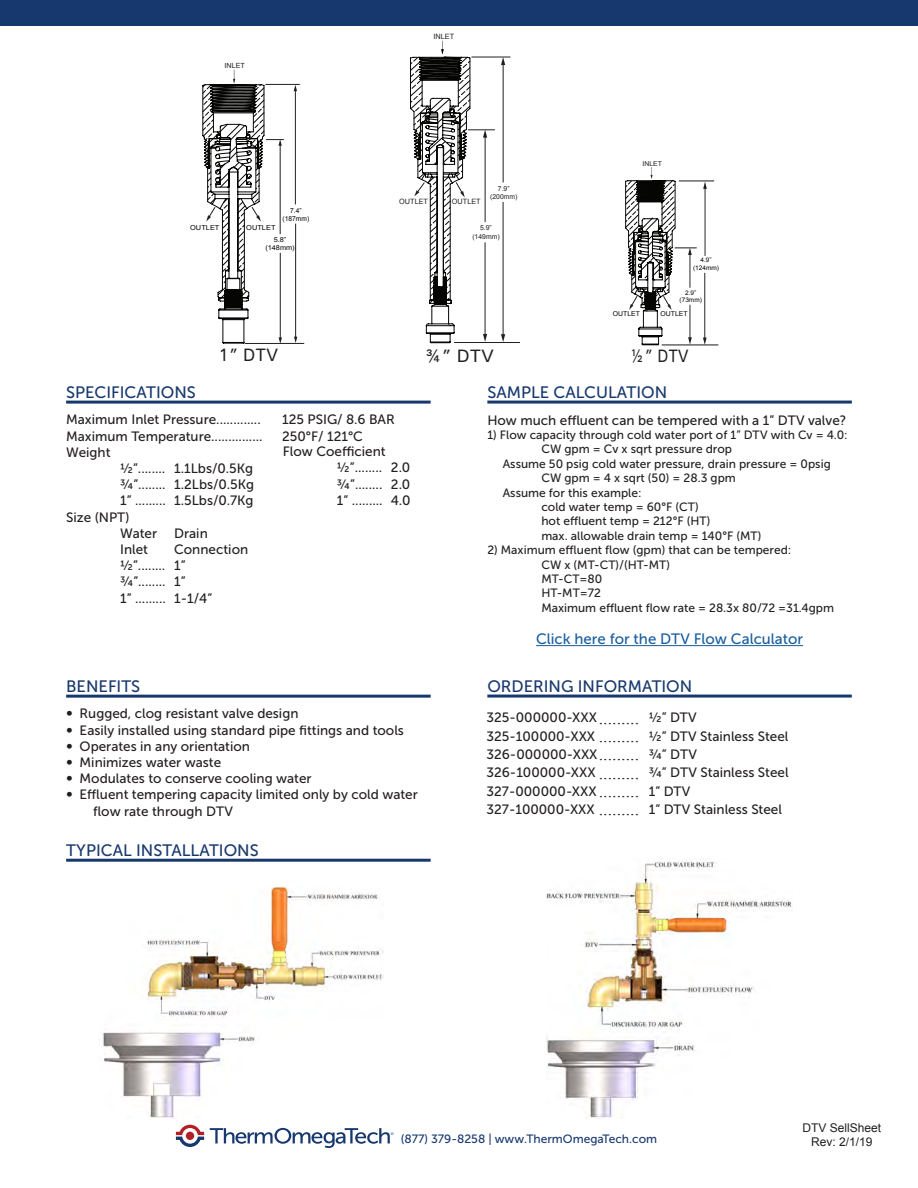
<style>
.page{position:relative;width:918px;height:1188px;background:#fff}
.page>*{position:absolute;margin:0;border:0;box-sizing:border-box;transform-origin:0 0}
.t1{font:18px "Times New Roman";color:#231f20}
.t2{font:500 18px "Univers";color:#231f20;scale:.94 1}
.t3{font:500 18px "Univers";color:#231f20}
.t4{font:500 18px "Univers";color:#231f20;scale:.85 1}
.t5{font:16.5px "Museo Sans 500";color:#17386e}
.t6{font:15px "Museo Sans 500";color:#175d9e}
.t7{font:13.5px/16.2px "Museo Sans 500";color:#231f20}
.t8{font:12px "Museo Sans 500";color:#231f20}
.t9{font:12px "Museo Sans 500";color:#17386e}
.t10{font:12px "Arial";color:#231f20}
.t11{font:7.35px "Arial";color:#231f20}
.t12{font:7.05px "Arial";color:#231f20}
.t13{font:6.9px "Arial";color:#040503;scale:1.08 1}
.t14{font:6.75px/8.2px "Arial";color:#231f20;text-align:center}
.t15{font:6.75px/8.2px "Arial";color:#040503;text-align:center}
.t16{font:6.75px/8.2px "Arial";color:#040503;text-align:center;scale:1.08 1}
.t17{font:6.3px/7.5px "Arial";color:#040503;text-align:center}
.s1{font-family:"Univers";font-weight:500}
</style>
<div class="page">
<div style="left:0;top:0;width:918px;height:26px;background:#17386e"></div>
<svg style="left:176px;top:1125px;width:28px;height:22px"></svg>
<svg style="left:210px;top:1128px;width:184px;height:20px"></svg>
<hr style="left:66px;top:401px;width:365px;height:3px;background:#17386e">
<hr style="left:66px;top:859px;width:365px;height:3px;background:#17386e">
<hr style="left:66px;top:695px;width:365px;height:3px;background:#17386e">
<hr style="left:536px;top:645px;width:267px;height:1px;background:#175d9e">
<hr style="left:487px;top:401px;width:365px;height:3px;background:#17386e">
<hr style="left:487px;top:695px;width:365px;height:3px;background:#17386e">
<hr style="left:265px;top:84px;width:35px;height:1px;background:#231f20">
<hr style="left:295px;top:90px;width:1px;height:114px;background:#231f20">
<svg style="left:294px;top:85px;width:3px;height:6px"></svg>
<hr style="left:295px;top:224px;width:1px;height:114px;background:#231f20">
<svg style="left:294px;top:337px;width:3px;height:6px"></svg>
<hr style="left:245px;top:343px;width:59px;height:1px;background:#231f20">
<svg style="left:202px;top:70px;width:82px;height:274px"></svg>
<hr style="left:471px;top:57px;width:39px;height:1px;background:#231f20">
<hr style="left:454px;top:342px;width:66px;height:1px;background:#231f20">
<hr style="left:503px;top:64px;width:1px;height:118px;background:#231f20">
<svg style="left:501px;top:57px;width:4px;height:8px"></svg>
<hr style="left:503px;top:202px;width:1px;height:134px;background:#231f20">
<svg style="left:501px;top:334px;width:4px;height:8px"></svg>
<svg style="left:410px;top:41px;width:85px;height:302px"></svg>
<img style="left:102px;top:886px;width:282px;height:233px">
<img style="left:547px;top:861px;width:245px;height:258px">
<hr style="left:679px;top:181px;width:35px;height:1px;background:#231f20">
<hr style="left:662px;top:345px;width:56px;height:1px;background:#231f20">
<hr style="left:705px;top:188px;width:1px;height:68px;background:#231f20">
<svg style="left:703px;top:182px;width:4px;height:7px"></svg>
<hr style="left:705px;top:273px;width:1px;height:66px;background:#231f20">
<svg style="left:703px;top:338px;width:4px;height:7px"></svg>
<svg style="left:625px;top:167px;width:72px;height:178px"></svg>
<p class="t12" style="left:225px;top:61px;width:22px">INLET</p>
<p class="t15" style="left:283px;top:207px;width:28px">7.4” (187mm)</p>
<p class="t13" style="left:190px;top:223px;width:29px">OUTLET</p>
<p class="t13" style="left:246px;top:223px;width:29px">OUTLET</p>
<p class="t16" style="left:265px;top:236px;width:29px">5.8” (148mm)</p>
<p class="t11" style="left:433px;top:31px;width:22px">INLET</p>
<p class="t11" style="left:399px;top:197px;width:30px">OUTLET</p>
<p class="t11" style="left:452px;top:197px;width:30px">OUTLET</p>
<p class="t14" style="left:490px;top:185px;width:29px">7.9” (200mm)</p>
<p class="t14" style="left:472px;top:224px;width:29px">5.9” (149mm)</p>
<p class="t14" style="left:643px;top:160px;width:21px">INLET</p>
<p class="t17" style="left:693px;top:256px;width:27px">4.9” (124mm)</p>
<p class="t17" style="left:680px;top:289px;width:24px">2.9” (73mm)</p>
<p class="t15" style="left:613px;top:310px;width:29px">OUTLET</p>
<p class="t15" style="left:660px;top:309px;width:29px">OUTLET</p>
<p class="t2" style="left:219px;top:344px;width:65px">1” DTV</p>
<p class="t3" style="left:424px;top:345px;width:72px">¾” DTV</p>
<p class="t4" style="left:630px;top:345px;width:71px">½” DTV</p>
<p class="t5" style="left:66px;top:383px;width:131px">SPECIFICATIONS</p>
<p class="t7" style="left:66px;top:412px;width:196px">Maximum Inlet Pressure.............</p>
<p class="t7" style="left:282px;top:412px;width:114px">125 PSIG/ 8.6 BAR</p>
<p class="t7" style="left:66px;top:428px;width:198px">Maximum Temperature...............</p>
<p class="t7" style="left:282px;top:428px;width:82px">250°F/ 121°C</p>
<p class="t7" style="left:66px;top:444px;width:46px">Weight</p>
<p class="t7" style="left:120px;top:460px;width:134px">½”........ 1.1Lbs/0.5Kg</p>
<p class="t7" style="left:120px;top:476px;width:136px">¾”........ 1.2Lbs/0.5Kg</p>
<p class="t7" style="left:120px;top:493px;width:135px">1” ......... 1.5Lbs/0.7Kg</p>
<p class="t7" style="left:66px;top:509px;width:65px">Size (NPT)</p>
<p class="t7" style="left:120px;top:525px;width:39px">Water</p>
<p class="t7" style="left:174px;top:525px;width:35px">Drain</p>
<p class="t7" style="left:120px;top:541px;width:29px">Inlet</p>
<p class="t7" style="left:174px;top:541px;width:76px">Connection</p>
<p class="t7" style="left:120px;top:557px;width:67px">½”........ 1”</p>
<p class="t7" style="left:120px;top:574px;width:67px">¾”........ 1”</p>
<p class="t7" style="left:120px;top:590px;width:94px">1” ......... 1-1/4”</p>
<p class="t7" style="left:283px;top:444px;width:104px">Flow Coefficient</p>
<p class="t7" style="left:337px;top:460px;width:75px">½”........ 2.0</p>
<p class="t7" style="left:337px;top:476px;width:75px">¾”........ 2.0</p>
<p class="t7" style="left:337px;top:492px;width:75px">1” ......... 4.0</p>
<p class="t5" style="left:66px;top:677px;width:76px">BENEFITS</p>
<p class="t7" style="left:66px;top:706px;width:234px"><span class="s1">•</span> Rugged, clog resistant valve design</p>
<p class="t7" style="left:66px;top:722px;width:339px"><span class="s1">•</span> Easily installed using standard pipe fittings and tools</p>
<p class="t7" style="left:66px;top:738px;width:185px"><span class="s1">•</span> Operates in any orientation</p>
<p class="t7" style="left:66px;top:754px;width:157px"><span class="s1">•</span> Minimizes water waste</p>
<p class="t7" style="left:66px;top:771px;width:247px"><span class="s1">•</span> Modulates to conserve cooling water</p>
<p class="t7" style="left:93px;top:787px;width:326px;text-indent:-27px"><span class="s1">•</span> Effluent tempering capacity limited only by cold water flow rate through DTV</p>
<p class="t5" style="left:66px;top:841px;width:194px">TYPICAL INSTALLATIONS</p>
<p class="t5" style="left:487px;top:383px;width:181px">SAMPLE CALCULATION</p>
<p class="t7" style="left:487px;top:412px;width:361px">How much effluent can be tempered with a 1” DTV valve?</p>
<p class="t8" style="left:487px;top:428px;width:362px">1) Flow capacity through cold water port of 1” DTV with Cv = 4.0:</p>
<p class="t8" style="left:541px;top:443px;width:192px">CW gpm = Cv x sqrt pressure drop</p>
<p class="t8" style="left:503px;top:457px;width:330px">Assume 50 psig cold water pressure, drain pressure = 0psig</p>
<p class="t8" style="left:541px;top:471px;width:196px">CW gpm = 4 x sqrt (50) = 28.3 gpm</p>
<p class="t8" style="left:503px;top:486px;width:140px">Assume for this example:</p>
<p class="t8" style="left:541px;top:500px;width:159px">cold water temp = 60°F (CT)</p>
<p class="t8" style="left:541px;top:515px;width:170px">hot effluent temp = 212°F (HT)</p>
<p class="t8" style="left:541px;top:529px;width:221px">max. allowable drain temp = 140°F (MT)</p>
<p class="t8" style="left:487px;top:543px;width:306px">2) Maximum effluent flow (gpm) that can be tempered:</p>
<p class="t8" style="left:541px;top:558px;width:130px">CW x (MT-CT)/(HT-MT)</p>
<p class="t8" style="left:541px;top:572px;width:62px">MT-CT=80</p>
<p class="t8" style="left:541px;top:587px;width:61px">HT-MT=72</p>
<p class="t8" style="left:541px;top:601px;width:294px">Maximum effluent flow rate = 28.3x 80/72 =31.4gpm</p>
<p class="t6" style="left:536px;top:631px;width:268px">Click here for the DTV Flow Calculator</p>
<p class="t5" style="left:487px;top:677px;width:207px">ORDERING INFORMATION</p>
<p class="t7" style="left:487px;top:710px;width:112px">325-000000-XXX</p>
<p class="t1" style="left:599px;top:705px;width:42px">.........</p>
<p class="t7" style="left:487px;top:728px;width:110px">325-100000-XXX</p>
<p class="t1" style="left:599px;top:724px;width:42px">.........</p>
<p class="t7" style="left:487px;top:746px;width:113px">326-000000-XXX</p>
<p class="t1" style="left:599px;top:742px;width:42px">.........</p>
<p class="t7" style="left:487px;top:765px;width:111px">326-100000-XXX</p>
<p class="t1" style="left:599px;top:761px;width:42px">.........</p>
<p class="t7" style="left:487px;top:783px;width:112px">327-000000-XXX</p>
<p class="t1" style="left:599px;top:779px;width:42px">.........</p>
<p class="t7" style="left:487px;top:802px;width:110px">327-100000-XXX</p>
<p class="t1" style="left:599px;top:797px;width:42px">.........</p>
<p class="t7" style="left:649px;top:710px;width:50px">½” DTV</p>
<p class="t7" style="left:649px;top:728px;width:141px">½” DTV Stainless Steel</p>
<p class="t7" style="left:649px;top:746px;width:50px">¾” DTV</p>
<p class="t7" style="left:649px;top:765px;width:141px">¾” DTV Stainless Steel</p>
<p class="t7" style="left:649px;top:783px;width:43px">1” DTV</p>
<p class="t7" style="left:649px;top:802px;width:135px">1” DTV Stainless Steel</p>
<p class="t9" style="left:401px;top:1133px;width:258px">(877) 379-8258 | www.ThermOmegaTech.com</p>
<p class="t10" style="left:803px;top:1119px;width:80px">DTV SellSheet</p>
<p class="t10" style="left:811px;top:1134px;width:63px">Rev: 2/1/19</p>
</div>
